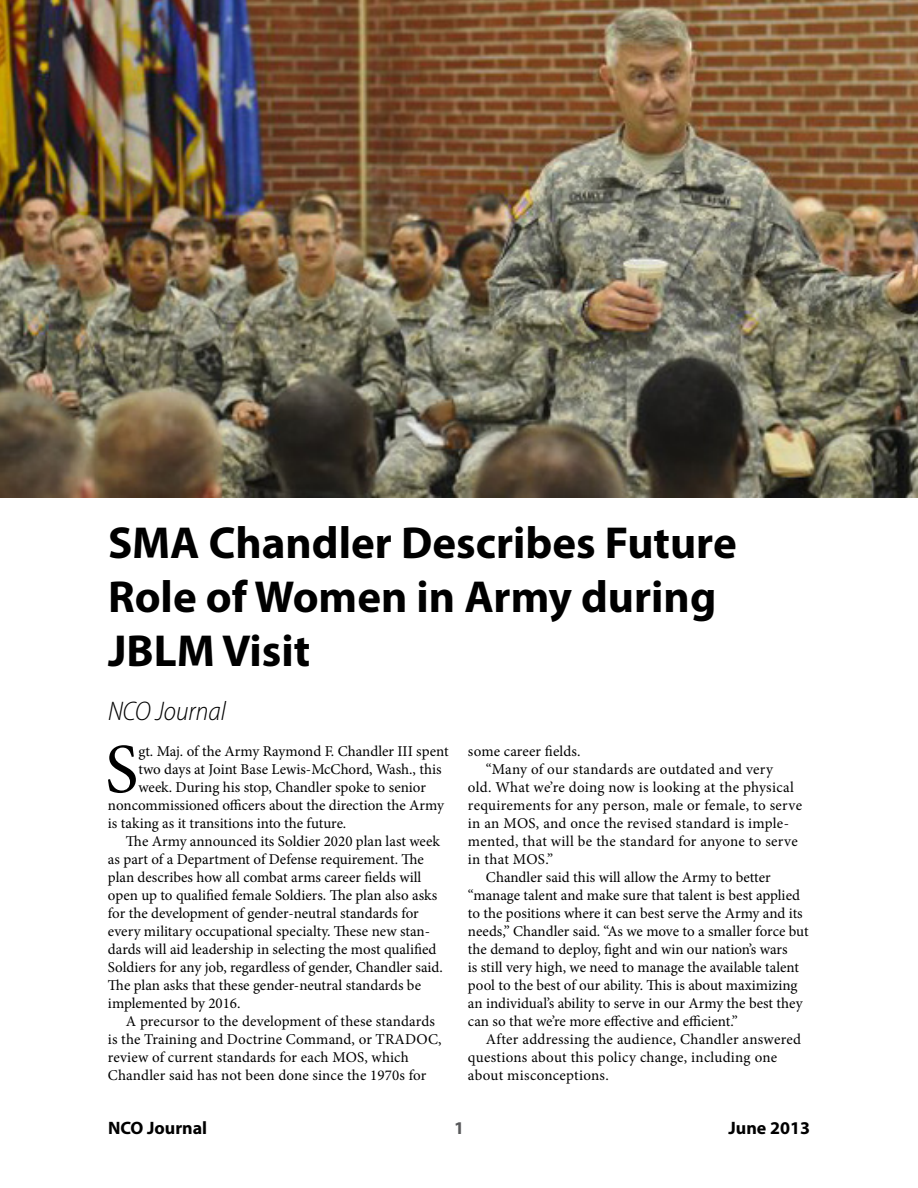
<style>
.page{position:relative;width:918px;height:1188px;background:#fff}
.page>*{position:absolute;margin:0;border:0;box-sizing:border-box;transform-origin:0 0}
.t1{font:70.35px "Minion Pro";color:#000}
.t2{font:700 45px/54px "Myriad Pro";color:#000}
.t3{font:italic 300 semi-condensed 27px "Myriad Pro";color:#000}
.t4{font:700 18px "Myriad Pro";color:#000}
.t5{font:700 18px "Myriad Pro";color:#58595b}
.t6{font:15px "Minion Pro";color:#000}
.t7{font:15px "Minion Pro";letter-spacing:.02em;color:#000}
</style>
<div class="page">
<img style="left:0;top:0;width:918px;height:497px">
<h2 class="t2" style="left:108px;top:514px;width:630px">SMA Chandler Describes Future<br>Role of Women in Army during<br>JBLM Visit</h2>
<h3 class="t3" style="left:108px;top:695px;width:120px">NCO Journal</h3>
<h1 class="t1" style="left:105px;top:722px;width:35px">S</h1>
<p class="t6" style="left:138px;top:741px;width:312px">gt. Maj. of the Army Raymond F. Chandler III spent</p>
<p class="t6" style="left:468px;top:741px;width:114px">some career fields.</p>
<p class="t6" style="left:486px;top:759px;width:289px">“Many of our standards are outdated and very</p>
<p class="t6" style="left:468px;top:777px;width:327px">old. What we’re doing now is looking at the physical</p>
<p class="t7" style="left:468px;top:795px;width:336px">requirements for any person, male or female, to serve</p>
<p class="t6" style="left:468px;top:813px;width:323px">in an MOS, and once the revised standard is imple-</p>
<p class="t6" style="left:468px;top:831px;width:331px">mented, that will be the standard for anyone to serve</p>
<p class="t7" style="left:468px;top:849px;width:87px">in that MOS.”</p>
<p class="t6" style="left:486px;top:867px;width:286px">Chandler said this will allow the Army to better</p>
<p class="t6" style="left:468px;top:885px;width:334px">“manage talent and make sure that talent is best applied</p>
<p class="t6" style="left:468px;top:903px;width:336px">to the positions where it can best serve the Army and its</p>
<p class="t6" style="left:468px;top:921px;width:342px">needs,” Chandler said. “As we move to a smaller force but</p>
<p class="t6" style="left:468px;top:939px;width:321px">the demand to deploy, fight and win our nation’s wars</p>
<p class="t6" style="left:468px;top:957px;width:333px">is still very high, we need to manage the available talent</p>
<p class="t6" style="left:468px;top:975px;width:331px">pool to the best of our ability. This is about maximizing</p>
<p class="t6" style="left:468px;top:993px;width:336px">an individual’s ability to serve in our Army the best they</p>
<p class="t6" style="left:468px;top:1011px;width:271px">can so that we’re more effective and efficient.”</p>
<p class="t7" style="left:486px;top:1029px;width:317px">After addressing the audience, Chandler answered</p>
<p class="t6" style="left:468px;top:1047px;width:311px">questions about this policy change, including one</p>
<p class="t6" style="left:468px;top:1065px;width:142px">about misconceptions.</p>
<p class="t6" style="left:138px;top:759px;width:305px">two days at Joint Base Lewis-McChord, Wash., this</p>
<p class="t6" style="left:138px;top:777px;width:289px">week. During his stop, Chandler spoke to senior</p>
<p class="t6" style="left:108px;top:795px;width:338px">noncommissioned officers about the direction the Army</p>
<p class="t6" style="left:108px;top:813px;width:240px">is taking as it transitions into the future.</p>
<p class="t6" style="left:126px;top:831px;width:315px">The Army announced its Soldier 2020 plan last week</p>
<p class="t6" style="left:108px;top:849px;width:317px">as part of a Department of Defense requirement. The</p>
<p class="t6" style="left:108px;top:867px;width:315px">plan describes how all combat arms career fields will</p>
<p class="t6" style="left:108px;top:885px;width:331px">open up to qualified female Soldiers. The plan also asks</p>
<p class="t6" style="left:108px;top:903px;width:312px">for the development of gender-neutral standards for</p>
<p class="t6" style="left:108px;top:921px;width:324px">every military occupational specialty. These new stan-</p>
<p class="t6" style="left:108px;top:939px;width:330px">dards will aid leadership in selecting the most qualified</p>
<p class="t6" style="left:108px;top:957px;width:336px">Soldiers for any job, regardless of gender, Chandler said.</p>
<p class="t6" style="left:108px;top:975px;width:315px">The plan asks that these gender-neutral standards be</p>
<p class="t6" style="left:108px;top:993px;width:134px">implemented by 2016.</p>
<p class="t6" style="left:126px;top:1011px;width:310px">A precursor to the development of these standards</p>
<p class="t6" style="left:108px;top:1029px;width:335px">is the Training and Doctrine Command, or TRADOC,</p>
<p class="t6" style="left:108px;top:1047px;width:302px">review of current standards for each MOS, which</p>
<p class="t6" style="left:108px;top:1065px;width:320px">Chandler said has not been done since the 1970s for</p>
<p class="t4" style="left:108px;top:1116px;width:101px">NCO Journal</p>
<p class="t5" style="left:454px;top:1116px;width:11px">1</p>
<p class="t4" style="left:728px;top:1116px;width:83px">June 2013</p>
</div>
